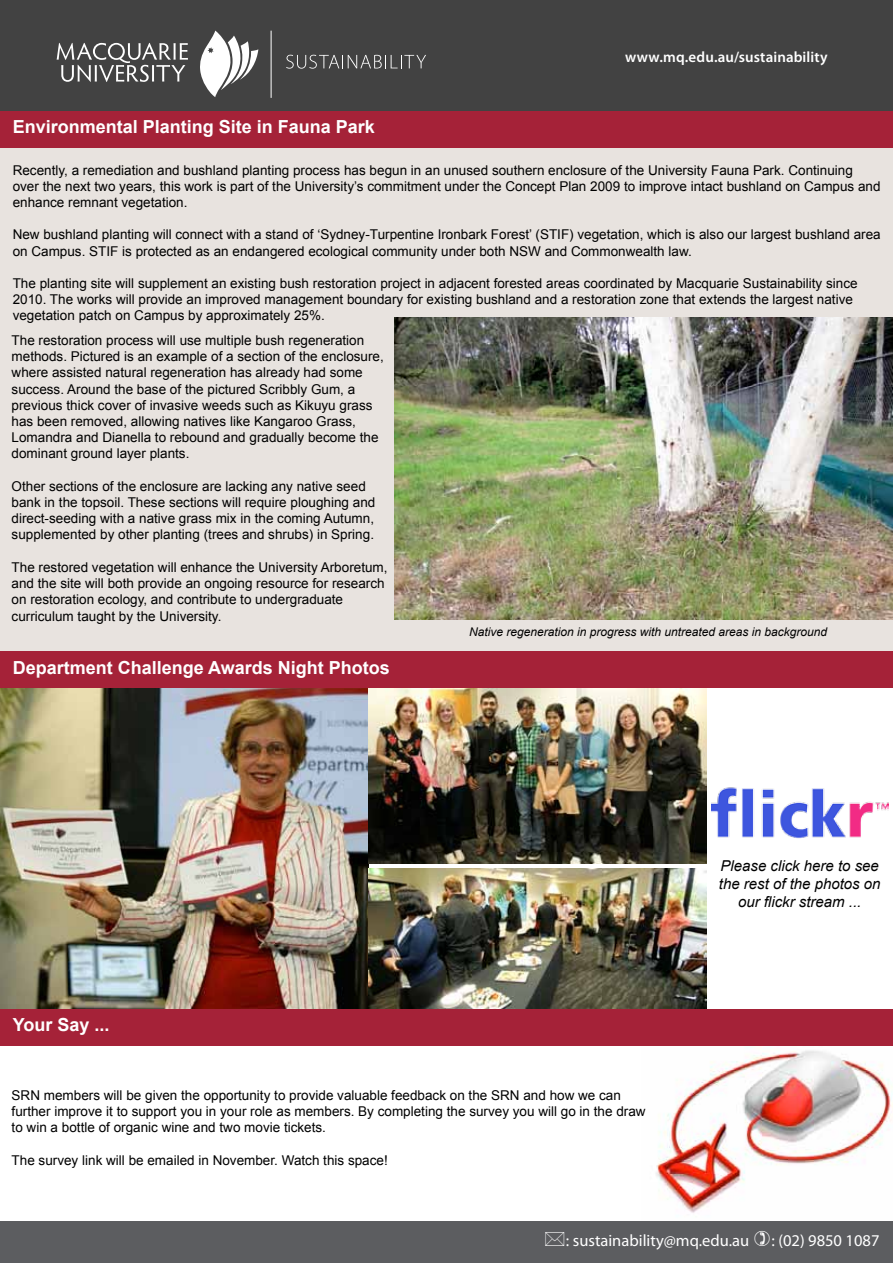
<style>
.page{position:relative;width:893px;height:1263px;background:#fff}
.page>*{position:absolute;margin:0;border:0;box-sizing:border-box;transform-origin:0 0}
.t1{font:700 18px "Arial";color:#fff}
.t2{font:16.5px "Myriad Pro";color:#fff}
.t3{font:italic 15px/18px "Arial";color:#000;text-align:center}
.t4{font:600 15px "Myriad Pro";letter-spacing:.005em;color:#fff}
.t5{font:13.5px/16.2px "Arial";color:#000}
.t6{font:italic 12px "Arial";color:#000}
</style>
<div class="page">
<div style="left:0;top:148px;width:893px;height:513px;background:#e8e3df"></div>
<div style="left:0;top:0;width:893px;height:111px;background:#424242"></div>
<svg style="left:57px;top:43px;width:131px;height:39px"></svg>
<hr style="left:271px;top:31px;width:1px;height:67px;background:#fff">
<svg style="left:200px;top:31px;width:58px;height:66px"></svg>
<svg style="left:286px;top:55px;width:140px;height:14px"></svg>
<div style="left:0;top:111px;width:893px;height:37px;background:#a52238"></div>
<img style="left:656px;top:1047px;width:237px;height:166px">
<img style="left:394px;top:317px;width:499px;height:302px">
<div style="left:0;top:1221px;width:893px;height:42px;background:#5c5d60"></div>
<img style="left:0;top:688px;width:369px;height:321px">
<img style="left:369px;top:688px;width:338px;height:175px">
<img style="left:369px;top:868px;width:338px;height:141px">
<div style="left:0;top:651px;width:893px;height:37px;background:#a52238"></div>
<div style="left:0;top:1009px;width:893px;height:37px;background:#a52238"></div>
<img style="left:711px;top:787px;width:178px;height:52px">
<h1 class="t1" style="left:13px;top:114px;width:364px">Environmental Planting Site in Fauna Park</h1>
<p class="t4" style="left:625px;top:47px;width:204px">www.mq.edu.au/sustainability</p>
<p class="t5" style="left:13px;top:162px;width:869px">Recently, a remediation and bushland planting process has begun in an unused southern enclosure of the University Fauna Park. Continuing over the next two years, this work is part of the University’s commitment under the Concept Plan 2009 to improve intact bushland on Campus and enhance remnant vegetation.</p>
<p class="t5" style="left:13px;top:227px;width:869px">New bushland planting will connect with a stand of ‘Sydney-Turpentine Ironbark Forest’ (STIF) vegetation, which is also our largest bushland area on Campus. STIF is protected as an endangered ecological community under both NSW and Commonwealth law.</p>
<p class="t5" style="left:13px;top:275px;width:846px">The planting site will supplement an existing bush restoration project in adjacent forested areas coordinated by Macquarie Sustainability since<br>2010. The works will provide an improved management boundary for existing bushland and a restoration zone that extends the largest native vegetation patch on Campus by approximately 25%.</p>
<p class="t5" style="left:12px;top:332px;width:374px">The restoration process will use multiple bush regeneration methods. Pictured is an example of a section of the enclosure, where assisted natural regeneration has already had some success. Around the base of the pictured Scribbly Gum, a previous thick cover of invasive weeds such as Kikuyu grass has been removed, allowing natives like Kangaroo Grass, Lomandra and Dianella to rebound and gradually become the dominant ground layer plants.</p>
<p class="t5" style="left:12px;top:478px;width:365px">Other sections of the enclosure are lacking any native seed bank in the topsoil. These sections will require ploughing and direct-seeding with a native grass mix in the coming Autumn, supplemented by other planting (trees and shrubs) in Spring.</p>
<p class="t5" style="left:12px;top:559px;width:377px">The restored vegetation will enhance the University Arboretum, and the site will both provide an ongoing resource for research on restoration ecology, and contribute to undergraduate curriculum taught by the University.</p>
<h1 class="t1" style="left:13px;top:655px;width:379px">Department Challenge Awards Night Photos</h1>
<h1 class="t1" style="left:13px;top:1012px;width:98px">Your Say ...</h1>
<p class="t6" style="left:469px;top:624px;width:360px">Native regeneration in progress with untreated areas in background</p>
<p class="t3" style="left:719px;top:857px;width:163px">Please click here to see the rest of the photos on our flickr stream ...</p>
<p class="t5" style="left:12px;top:1087px;width:635px">SRN members will be given the opportunity to provide valuable feedback on the SRN and how we can further improve it to support you in your role as members. By completing the survey you will go in the draw to win a bottle of organic wine and two movie tickets.</p>
<p class="t5" style="left:12px;top:1152px;width:378px">The survey link will be emailed in November. Watch this space!</p>
<p class="t2" style="left:566px;top:1231px;width:185px">: sustainability@mq.edu.au</p>
<p class="t2" style="left:771px;top:1231px;width:109px">: (02) 9850 1087</p>
</div>
